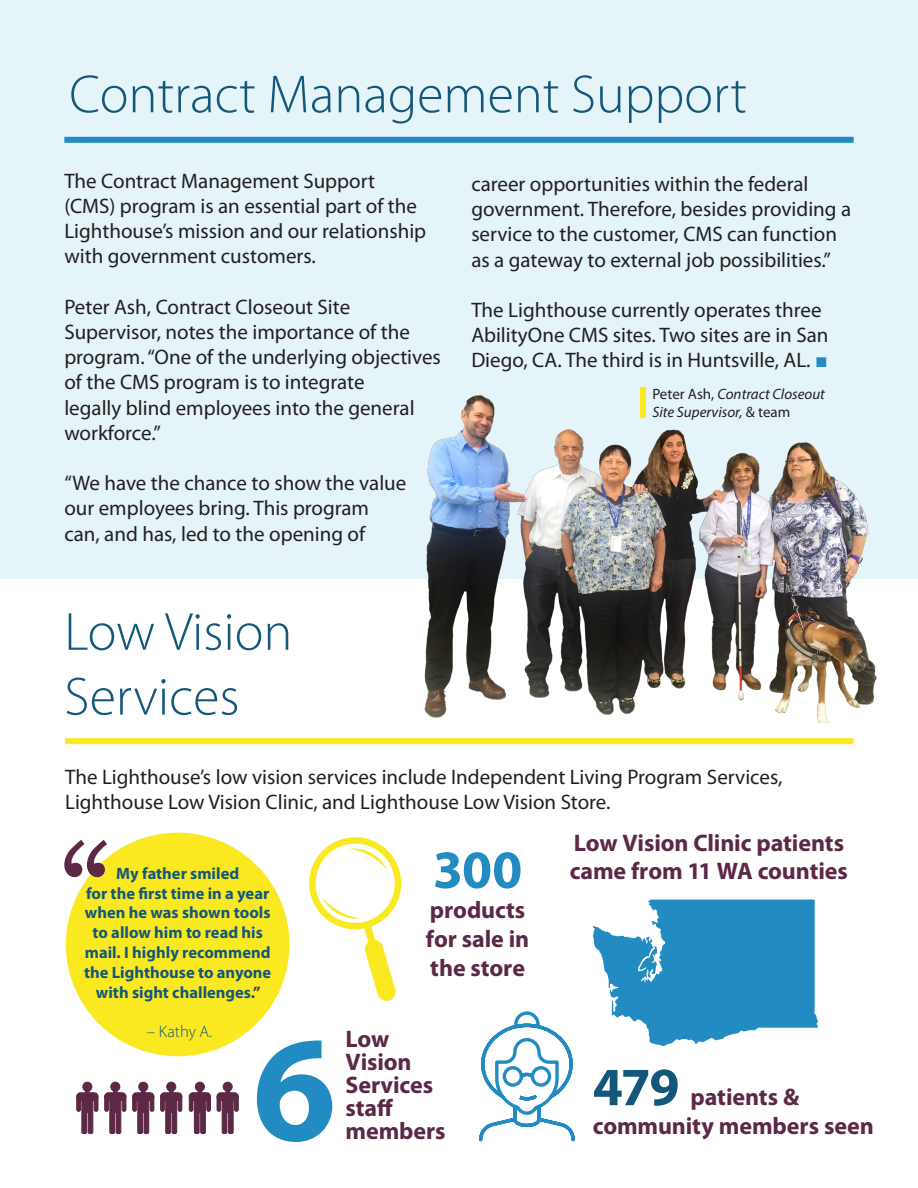
<style>
.page{position:relative;width:918px;height:1188px;background:#fff}
.page>*{position:absolute;margin:0;border:0;box-sizing:border-box;transform-origin:0 0}
.t1{font:700 151.35px "Myriad Pro";color:#218bc2}
.t2{font:700 54.3px "Myriad Pro";color:#13587a}
.t3{font:700 54.3px "Myriad Pro";color:#218bc2}
.Heading_1{font:300 54px/64.8px "Myriad Pro";color:#13587a}
.t4{font:700 24px/28.8px "Myriad Pro";letter-spacing:-.005em;color:#5b2846}
.t5{font:21px/25.2px "Myriad Pro";color:#231f20}
.Pullquote{font:700 16.5px/19.8px "Myriad Pro";color:#13587a;text-align:center}
.Pullquote-2{font:300 16.5px "Myriad Pro";color:#13587a}
.t6{font:italic 15px/18px "Myriad Pro";color:#231f20}
.s1{font-family:"Arial";color:#218bc2}
.s2{font-style:normal}
.s3{color:#5b2846}
</style>
<div class="page">
<div style="left:0;top:0;width:918px;height:579px;background:#e4f4f8"></div>
<div style="left:64px;top:137px;width:790px;height:6px;background:#218bc2"></div>
<img style="left:424px;top:395px;width:453px;height:328px">
<svg style="left:593px;top:900px;width:225px;height:146px"></svg>
<div style="left:65px;top:738px;width:789px;height:6px;background:#fae921"></div>
<svg style="left:479px;top:1011px;width:96px;height:131px"></svg>
<svg style="left:309px;top:837px;width:93px;height:164px"></svg>
<div style="left:66px;top:833px;width:224px;height:223px;background:#fae921;border-radius:50%"></div>
<svg style="left:64px;top:840px;width:43px;height:37px"></svg>
<div style="left:640px;top:388px;width:6px;height:30px;background:#fae921"></div>
<div style="left:82px;top:1097px;width:5px;height:37px;background:#5b2846;border-radius:2px"></div>
<div style="left:81px;top:1097px;width:6px;height:37px;border:1px solid #5b2846;border-radius:2px"></div>
<div style="left:88px;top:1097px;width:5px;height:37px;background:#5b2846;border-radius:2px"></div>
<div style="left:88px;top:1097px;width:5px;height:37px;border:1px solid #5b2846;border-radius:2px"></div>
<div style="left:77px;top:1093px;width:21px;height:7px;background:#5b2846;border-radius:4px"></div>
<div style="left:76px;top:1092px;width:22px;height:9px;border:1px solid #5b2846;border-radius:4px"></div>
<hr style="left:77px;top:1095px;width:3px;height:16px;background:#5b2846;border-radius:2px">
<div style="left:76px;top:1095px;width:5px;height:17px;border:1px solid #5b2846;border-radius:2px"></div>
<div style="left:94px;top:1095px;width:4px;height:17px;border:1px solid #5b2846;border-radius:2px"></div>
<div style="left:83px;top:1082px;width:9px;height:9px;background:#5b2846;border-radius:50%"></div>
<div style="left:82px;top:1082px;width:10px;height:10px;border:1px solid #5b2846;border-radius:50%"></div>
<div style="left:85px;top:1089px;width:5px;height:24px;background:#5b2846"></div>
<div style="left:110px;top:1097px;width:5px;height:37px;background:#5b2846;border-radius:2px"></div>
<div style="left:109px;top:1097px;width:6px;height:37px;border:1px solid #5b2846;border-radius:2px"></div>
<div style="left:116px;top:1097px;width:5px;height:37px;background:#5b2846;border-radius:2px"></div>
<div style="left:116px;top:1097px;width:5px;height:37px;border:1px solid #5b2846;border-radius:2px"></div>
<div style="left:105px;top:1093px;width:21px;height:7px;background:#5b2846;border-radius:4px"></div>
<div style="left:104px;top:1092px;width:22px;height:9px;border:1px solid #5b2846;border-radius:4px"></div>
<hr style="left:105px;top:1095px;width:3px;height:16px;background:#5b2846;border-radius:2px">
<div style="left:104px;top:1095px;width:5px;height:17px;border:1px solid #5b2846;border-radius:2px"></div>
<div style="left:122px;top:1095px;width:4px;height:17px;border:1px solid #5b2846;border-radius:2px"></div>
<div style="left:111px;top:1082px;width:9px;height:9px;background:#5b2846;border-radius:50%"></div>
<div style="left:110px;top:1082px;width:10px;height:10px;border:1px solid #5b2846;border-radius:50%"></div>
<div style="left:113px;top:1089px;width:5px;height:24px;background:#5b2846"></div>
<div style="left:138px;top:1097px;width:5px;height:37px;background:#5b2846;border-radius:2px"></div>
<div style="left:137px;top:1097px;width:6px;height:37px;border:1px solid #5b2846;border-radius:2px"></div>
<div style="left:144px;top:1097px;width:5px;height:37px;background:#5b2846;border-radius:2px"></div>
<div style="left:144px;top:1097px;width:5px;height:37px;border:1px solid #5b2846;border-radius:2px"></div>
<div style="left:133px;top:1093px;width:21px;height:7px;background:#5b2846;border-radius:4px"></div>
<div style="left:132px;top:1092px;width:22px;height:9px;border:1px solid #5b2846;border-radius:4px"></div>
<hr style="left:133px;top:1095px;width:3px;height:16px;background:#5b2846;border-radius:2px">
<div style="left:132px;top:1095px;width:5px;height:17px;border:1px solid #5b2846;border-radius:2px"></div>
<div style="left:150px;top:1095px;width:4px;height:17px;border:1px solid #5b2846;border-radius:2px"></div>
<div style="left:139px;top:1082px;width:9px;height:9px;background:#5b2846;border-radius:50%"></div>
<div style="left:138px;top:1082px;width:10px;height:10px;border:1px solid #5b2846;border-radius:50%"></div>
<hr style="left:141px;top:1089px;width:4px;height:24px;background:#5b2846">
<hr style="left:166px;top:1097px;width:4px;height:37px;background:#5b2846;border-radius:2px">
<div style="left:165px;top:1097px;width:6px;height:37px;border:1px solid #5b2846;border-radius:2px"></div>
<div style="left:172px;top:1097px;width:5px;height:37px;background:#5b2846;border-radius:2px"></div>
<div style="left:172px;top:1097px;width:5px;height:37px;border:1px solid #5b2846;border-radius:2px"></div>
<div style="left:161px;top:1093px;width:21px;height:7px;background:#5b2846;border-radius:4px"></div>
<div style="left:160px;top:1092px;width:22px;height:9px;border:1px solid #5b2846;border-radius:4px"></div>
<hr style="left:161px;top:1095px;width:3px;height:16px;background:#5b2846;border-radius:2px">
<div style="left:160px;top:1095px;width:5px;height:17px;border:1px solid #5b2846;border-radius:2px"></div>
<div style="left:178px;top:1095px;width:4px;height:17px;border:1px solid #5b2846;border-radius:2px"></div>
<div style="left:167px;top:1082px;width:9px;height:9px;background:#5b2846;border-radius:50%"></div>
<div style="left:166px;top:1082px;width:10px;height:10px;border:1px solid #5b2846;border-radius:50%"></div>
<hr style="left:169px;top:1089px;width:4px;height:24px;background:#5b2846">
<div style="left:222px;top:1097px;width:5px;height:37px;background:#5b2846;border-radius:2px"></div>
<div style="left:222px;top:1097px;width:5px;height:37px;border:1px solid #5b2846;border-radius:2px"></div>
<div style="left:228px;top:1097px;width:5px;height:37px;background:#5b2846;border-radius:2px"></div>
<div style="left:228px;top:1097px;width:6px;height:37px;border:1px solid #5b2846;border-radius:2px"></div>
<div style="left:217px;top:1093px;width:21px;height:7px;background:#5b2846;border-radius:4px"></div>
<div style="left:217px;top:1092px;width:22px;height:9px;border:1px solid #5b2846;border-radius:4px"></div>
<div style="left:217px;top:1095px;width:4px;height:17px;border:1px solid #5b2846;border-radius:2px"></div>
<hr style="left:235px;top:1095px;width:3px;height:16px;background:#5b2846;border-radius:2px">
<div style="left:234px;top:1095px;width:5px;height:17px;border:1px solid #5b2846;border-radius:2px"></div>
<div style="left:223px;top:1082px;width:9px;height:9px;background:#5b2846;border-radius:50%"></div>
<div style="left:223px;top:1082px;width:10px;height:10px;border:1px solid #5b2846;border-radius:50%"></div>
<div style="left:225px;top:1089px;width:5px;height:24px;background:#5b2846"></div>
<div style="left:194px;top:1097px;width:5px;height:37px;background:#5b2846;border-radius:2px"></div>
<div style="left:194px;top:1097px;width:6px;height:37px;border:1px solid #5b2846;border-radius:2px"></div>
<hr style="left:201px;top:1097px;width:4px;height:37px;background:#5b2846;border-radius:2px">
<div style="left:200px;top:1097px;width:6px;height:37px;border:1px solid #5b2846;border-radius:2px"></div>
<div style="left:189px;top:1093px;width:21px;height:7px;background:#5b2846;border-radius:4px"></div>
<div style="left:189px;top:1092px;width:22px;height:9px;border:1px solid #5b2846;border-radius:4px"></div>
<div style="left:189px;top:1095px;width:4px;height:17px;border:1px solid #5b2846;border-radius:2px"></div>
<hr style="left:207px;top:1095px;width:4px;height:16px;background:#5b2846;border-radius:2px">
<div style="left:206px;top:1095px;width:5px;height:17px;border:1px solid #5b2846;border-radius:2px"></div>
<div style="left:195px;top:1082px;width:9px;height:9px;background:#5b2846;border-radius:50%"></div>
<div style="left:195px;top:1082px;width:10px;height:10px;border:1px solid #5b2846;border-radius:50%"></div>
<hr style="left:198px;top:1089px;width:4px;height:24px;background:#5b2846">
<h1 class="Heading_1" style="left:69px;top:61px;width:679px">Contract Management Support</h1>
<p class="t5" style="left:64px;top:168px;width:363px">The Contract Management Support (CMS) program is an essential part of the Lighthouse’s mission and our relationship with government customers.</p>
<p class="t5" style="left:64px;top:294px;width:378px">Peter Ash, Contract Closeout Site Supervisor, notes the importance of the program. “One of the underlying objectives of the CMS program is to integrate<br>legally blind employees into the general workforce.”</p>
<p class="t5" style="left:64px;top:470px;width:344px">“We have the chance to show the value our employees bring. This program can, and has, led to the opening of</p>
<h1 class="Heading_1" style="left:64px;top:599px;width:230px">Low Vision<br>Services</h1>
<p class="t5" style="left:471px;top:171px;width:381px">career opportunities within the federal government. Therefore, besides providing a service to the customer, CMS can function as a gateway to external job possibilities.”</p>
<p class="t5" style="left:471px;top:297px;width:359px">The Lighthouse currently operates three<br>AbilityOne CMS sites. Two sites are in San<br>Diego, CA. The third is in Huntsville, AL. <span class="s1">■</span></p>
<p class="t6" style="left:652px;top:385px;width:174px"><span class="s2">Peter Ash,</span> Contract Closeout<br>Site Supervisor, <span class="s2">&amp; team</span></p>
<p class="t5" style="left:65px;top:764px;width:719px">The Lighthouse’s low vision services include Independent Living Program Services,<br>Lighthouse Low Vision Clinic, and Lighthouse Low Vision Store.</p>
<p class="Pullquote" style="left:116px;top:863px;width:125px">My father smiled</p>
<p class="Pullquote" style="left:86px;top:883px;width:185px">for the first time in a year</p>
<p class="Pullquote" style="left:84px;top:902px;width:189px">when he was shown tools to allow him to read his mail. I highly recommend the Lighthouse to anyone with sight challenges.<span class="s3">”</span></p>
<p class="Pullquote-2" style="left:147px;top:1022px;width:67px">– Kathy A.</p>
<p class="t1" style="left:252px;top:991px;width:85px">6</p>
<p class="t3" style="left:433px;top:834px;width:91px">300</p>
<p class="t4" style="left:426px;top:895px;width:105px">products for sale in the store</p>
<p class="t4" style="left:345px;top:1027px;width:89px;line-height:22.8px">Low<br>Vision<br>Services staff</p>
<p class="t4" style="left:345px;top:1115px;width:102px">members</p>
<p class="t4" style="left:570px;top:827px;width:280px">Low Vision Clinic patients came from 11 WA counties</p>
<p class="t2" style="left:593px;top:1052px;width:88px">479</p>
<p class="t4" style="left:593px;top:1082px;width:282px;text-indent:98px">patients &amp; community members seen</p>
</div>
